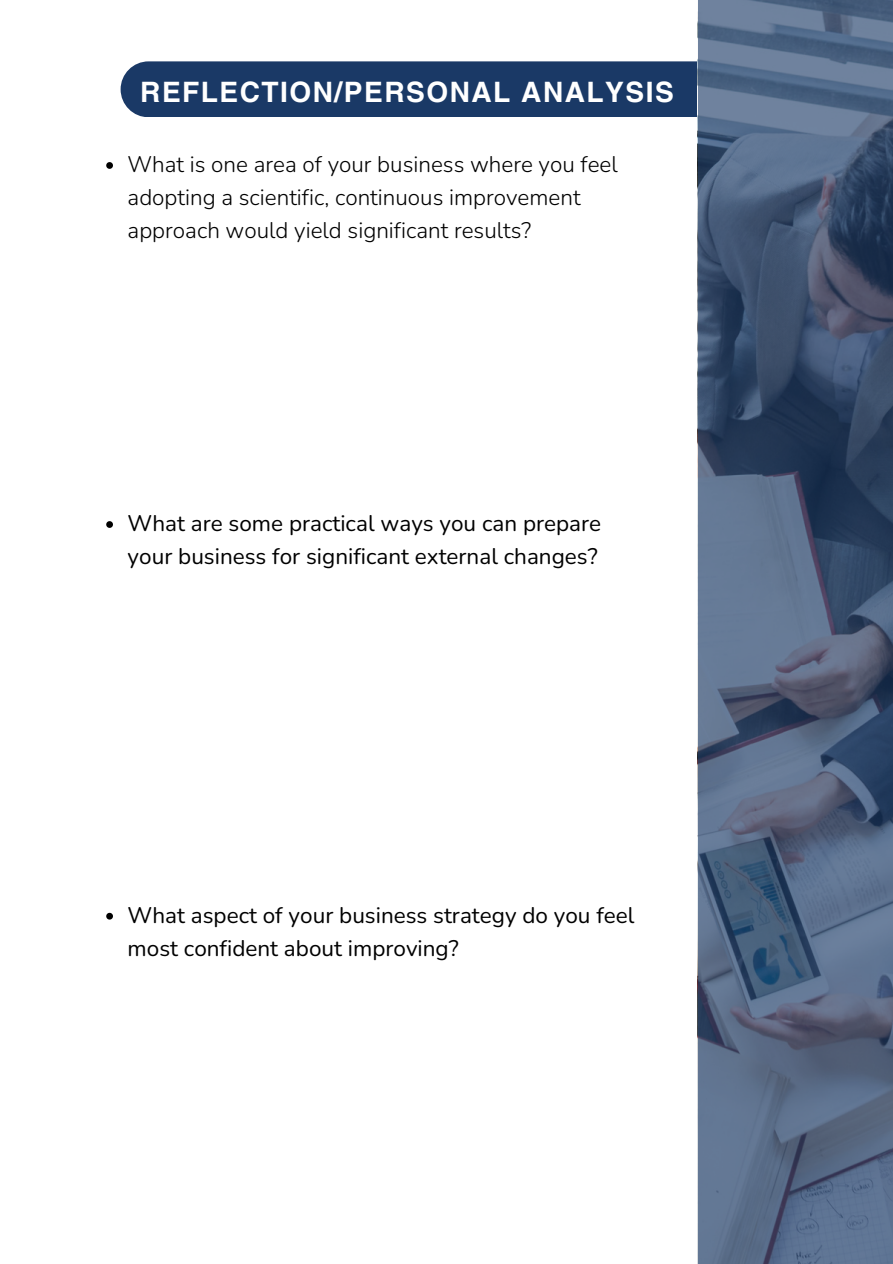
<style>
.page{position:relative;width:893px;height:1264px;background:#fff}
.page>*{position:absolute;margin:0;border:0;box-sizing:border-box;transform-origin:0 0}
.t1{font:700 28.2px "Helvetica LT Pro";letter-spacing:.05em;color:#fff}
.t2{font:22.5px/32.7px "Nunito";color:#000}
.t3{font:300 22.5px/32.7px "Nunito";color:#000}
</style>
<div class="page">
<div style="left:121px;top:61px;width:651px;height:56px;background:#1a3966;border-radius:28px"></div>
<svg style="left:697px;top:0;width:195px;height:1263px"></svg>
<svg style="left:106px;top:162px;width:7px;height:7px"></svg>
<svg style="left:106px;top:521px;width:7px;height:7px"></svg>
<svg style="left:106px;top:912px;width:7px;height:7px"></svg>
<p class="t1" style="left:140px;top:82px;width:535px">REFLECTION/PERSONAL ANALYSIS</p>
<p class="t3" style="left:128px;top:148px;width:491px">What is one area of your business where you feel adopting a scientific, continuous improvement approach would yield significant results?</p>
<p class="t2" style="left:128px;top:507px;width:475px">What are some practical ways you can prepare your business for significant external changes?</p>
<p class="t2" style="left:128px;top:899px;width:508px">What aspect of your business strategy do you feel most confident about improving?</p>
</div>
